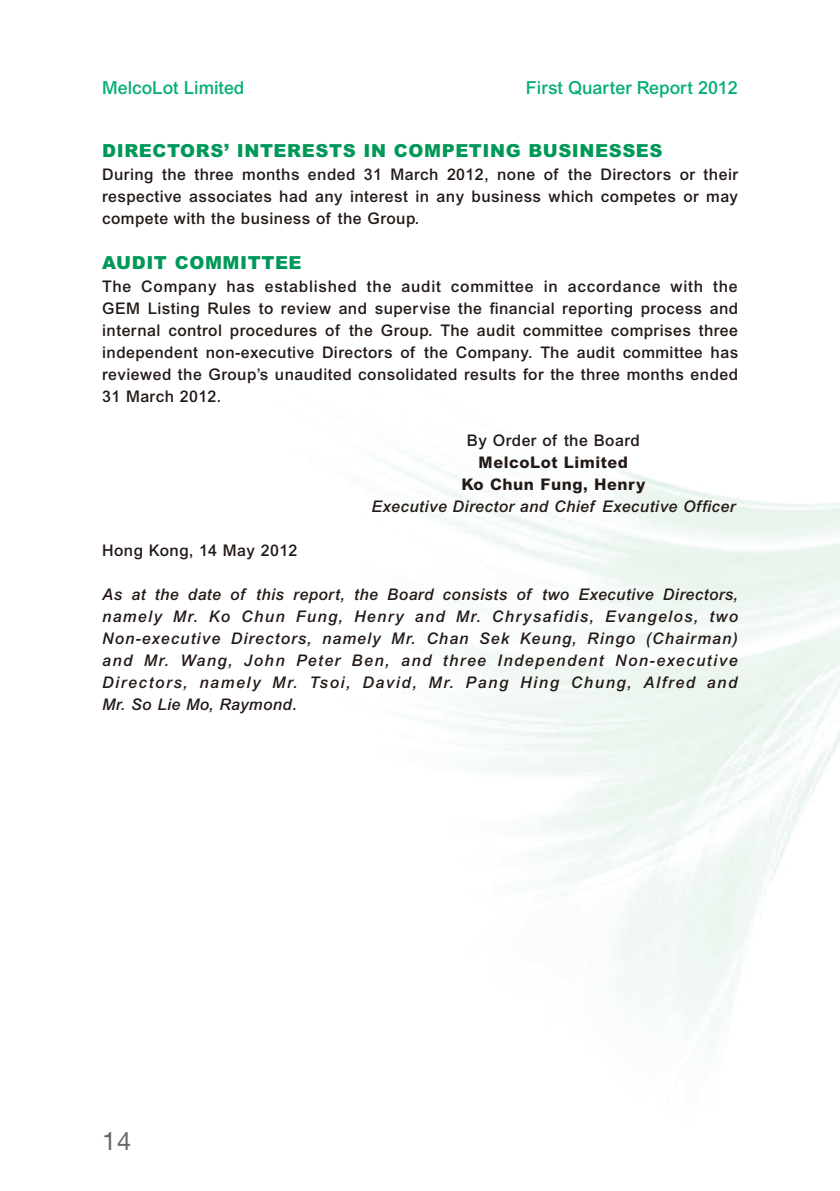
<style>
.page{position:relative;width:840px;height:1191px;background:#fff}
.page>*{position:absolute;margin:0;border:0;box-sizing:border-box;transform-origin:0 0}
.t1{font:25.2px "Helvetica Neue LT Std";color:#666565}
.t2{font:900 18px "Arial MT Std";letter-spacing:.035em;color:#009859}
.t3{font:500 18px "Arial MT Std";color:#07ad7a}
.t4{font:500 16px/22px "Arial MT Std";letter-spacing:.03em;color:#231916;text-align:justify}
.t5{font:italic 500 16px/22px "Arial MT Std";letter-spacing:.03em;color:#231916;text-align:justify}
.t6{font:800 16px/22px "Arial MT Std";letter-spacing:.03em;color:#231916;text-align:center}
</style>
<div class="page">
<p class="t3" style="left:102px;top:77px;width:144px">MelcoLot Limited</p>
<p class="t3" style="left:525px;top:77px;width:213px">First Quarter Report 2012</p>
<p class="t2" style="left:102px;top:139px;width:561px">DIRECTORS’ INTERESTS IN COMPETING BUSINESSES</p>
<p class="t4" style="left:102px;top:163px;width:637px">During the three months ended 31 March 2012, none of the Directors or their respective associates had any interest in any business which competes or may compete with the business of the Group.</p>
<p class="t2" style="left:102px;top:251px;width:201px">AUDIT COMMITTEE</p>
<p class="t4" style="left:102px;top:275px;width:637px">The Company has established the audit committee in accordance with the GEM Listing Rules to review and supervise the financial reporting process and internal control procedures of the Group. The audit committee comprises three independent non-executive Directors of the Company. The audit committee has reviewed the Group’s unaudited consolidated results for the three months ended 31 March 2012.</p>
<p class="t4" style="left:466px;top:429px;width:174px">By Order of the Board</p>
<p class="t6" style="left:461px;top:451px;width:185px">MelcoLot Limited<br>Ko Chun Fung, Henry</p>
<p class="t5" style="left:371px;top:495px;width:365px">Executive Director and Chief Executive Officer</p>
<p class="t4" style="left:102px;top:539px;width:197px">Hong Kong, 14 May 2012</p>
<p class="t5" style="left:102px;top:583px;width:637px">As at the date of this report, the Board consists of two Executive Directors, namely Mr. Ko Chun Fung, Henry and Mr. Chrysafidis, Evangelos, two Non-executive Directors, namely Mr. Chan Sek Keung, Ringo (Chairman) and Mr. Wang, John Peter Ben, and three Independent Non-executive Directors, namely Mr. Tsoi, David, Mr. Pang Hing Chung, Alfred and Mr. So Lie Mo, Raymond.</p>
<h1 class="t1" style="left:102px;top:1125px;width:31px">14</h1>
</div>
